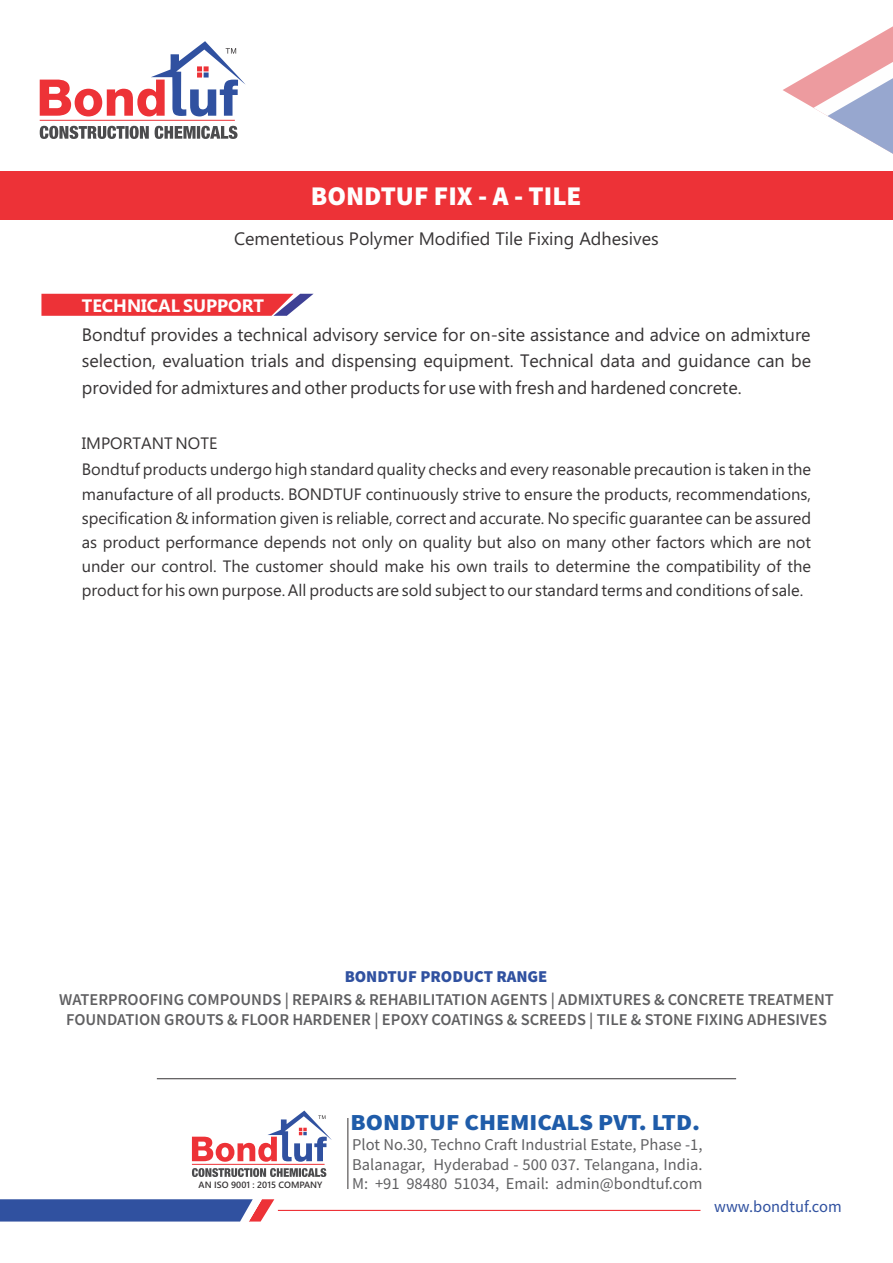
<style>
.page{position:relative;width:893px;height:1263px;background:#fff}
.page>*{position:absolute;margin:0;border:0;box-sizing:border-box;transform-origin:0 0}
.t1{font:900 27px "Source Sans Pro";color:#fefefe}
.t2{font:900 22.95px "Source Sans Pro";color:#1f5ca9;scale:1.09 1}
.t3{font:18px/26.4px "Lao UI";color:#373435;text-align:justify}
.t4{font:700 18px "Lao UI";color:#fefefe}
.t5{font:900 16.65px "Source Sans Pro";color:#3051a0}
.t6{font:16.5px/24.2px "Lao UI";color:#373435}
.t7{font:600 16.5px/20.7px "Source Sans Pro";color:#606062;text-align:center}
.t8{font:16.5px/19.4px "Source Sans Pro";color:#606062}
.t9{font:16.5px "Source Sans Pro";color:#3051a0}
.t10{font:600 9.15px "Segoe UI";color:#373435}
</style>
<div class="page">
<svg style="left:41px;top:294px;width:272px;height:22px"></svg>
<svg style="left:0;top:1199px;width:274px;height:22px"></svg>
<hr style="left:278px;top:1210px;width:422px;height:1px;background:#ed3237">
<svg style="left:156px;top:1078px;width:581px;height:1px"></svg>
<hr style="left:347px;top:1118px;width:1px;height:71px;background:#373435">
<svg style="left:192px;top:1168px;width:134px;height:9px"></svg>
<hr style="left:192px;top:1164px;width:133px;height:1px;background:#ed3237">
<svg style="left:192px;top:1110px;width:140px;height:52px"></svg>
<svg style="left:783px;top:26px;width:110px;height:128px"></svg>
<svg style="left:40px;top:126px;width:198px;height:13px"></svg>
<hr style="left:40px;top:120px;width:195px;height:1px;background:#ed3237">
<svg style="left:40px;top:41px;width:206px;height:75px"></svg>
<div style="left:0;top:171px;width:893px;height:49px;background:#ed3237"></div>
<h1 class="t1" style="left:311px;top:184px;width:272px">BONDTUF FIX - A - TILE</h1>
<p class="t3" style="left:234px;top:227px;width:426px">Cementetious Polymer Modified Tile Fixing Adhesives</p>
<p class="t4" style="left:82px;top:299px;width:184px">TECHNICAL SUPPORT</p>
<p class="t3" style="left:82px;top:323px;width:731px">Bondtuf provides a technical advisory service for on-site assistance and advice on admixture selection, evaluation trials and dispensing equipment. Technical data and guidance can be provided for admixtures and other products for use with fresh and hardened concrete.</p>
<p class="t6" style="left:82px;top:432px;width:731px;line-height:26.4px">IMPORTANT NOTE<br>Bondtuf products undergo high standard quality checks and every reasonable precaution is taken in the</p>
<p class="t6" style="left:82px;top:483px;width:731px;text-align:justify">manufacture of all products. BONDTUF continuously strive to ensure the products, recommendations, specification &amp; information given is reliable, correct and accurate. No specific guarantee can be assured as product performance depends not only on quality but also on many other factors which are not under our control. The customer should make his own trails to determine the compatibility of the product for his own purpose. All products are sold subject to our standard terms and conditions of sale.</p>
<p class="t5" style="left:345px;top:969px;width:204px">BONDTUF PRODUCT RANGE</p>
<p class="t7" style="left:59px;top:990px;width:776px">WATERPROOFING COMPOUNDS | REPAIRS &amp; REHABILITATION AGENTS | ADMIXTURES &amp; CONCRETE TREATMENT<br>FOUNDATION GROUTS &amp; FLOOR HARDENER | EPOXY COATINGS &amp; SCREEDS | TILE &amp; STONE FIXING ADHESIVES</p>
<h2 class="t2" style="left:351px;top:1113px;width:322px">BONDTUF CHEMICALS PVT. LTD.</h2>
<p class="t8" style="left:352px;top:1136px;width:352px">Plot No.30, Techno Craft Industrial Estate, Phase -1,<br>Balanagar, Hyderabad - 500 037. Telangana, India.</p>
<p class="t10" style="left:199px;top:1181px;width:125px">AN ISO 9001 : 2015 COMPANY</p>
<p class="t8" style="left:352px;top:1175px;width:352px">M: +91 98480 51034, Email: admin@bondtuf.com</p>
<p class="t9" style="left:714px;top:1200px;width:129px">www.bondtuf.com</p>
</div>
